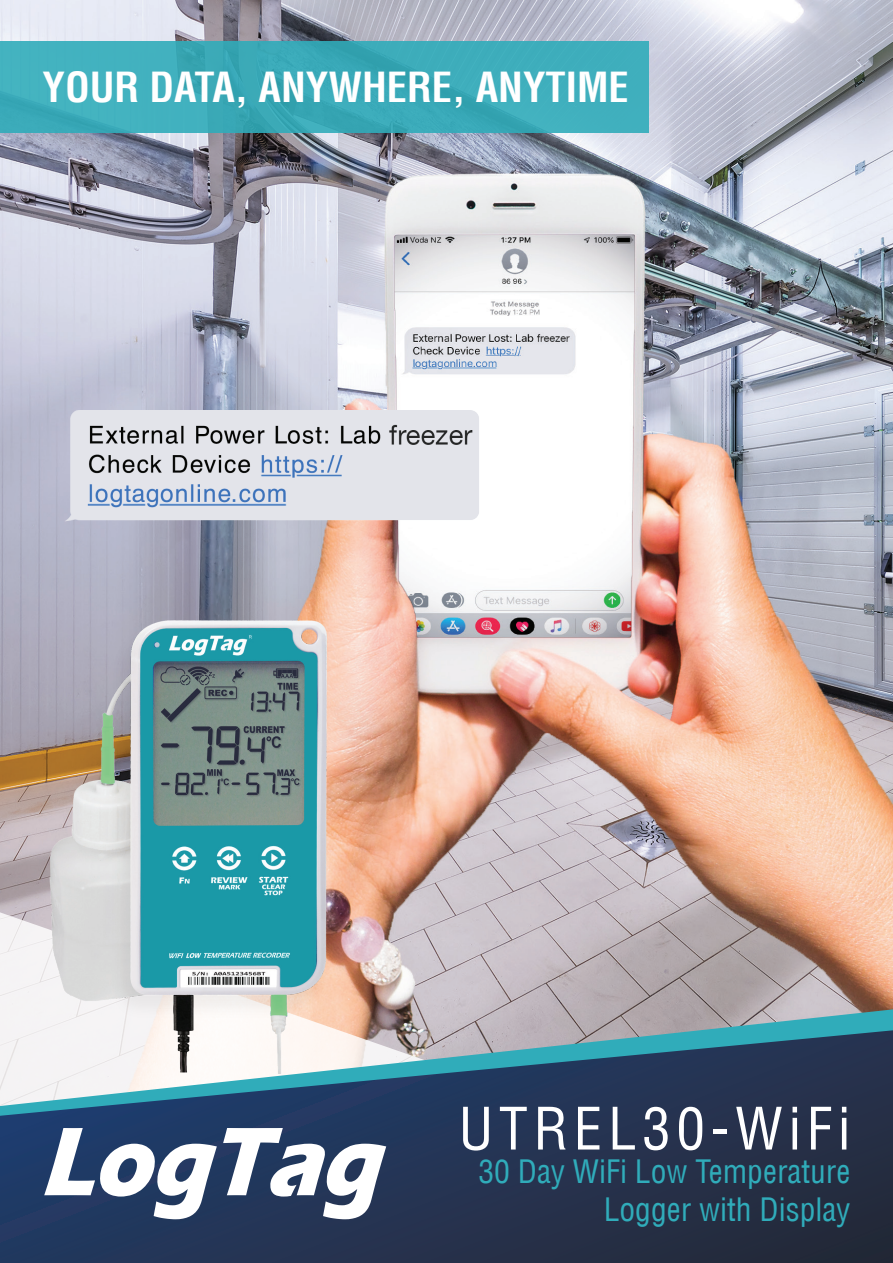
<style>
.page{position:relative;width:893px;height:1263px;background:#fff}
.page>*{position:absolute;margin:0;border:0;box-sizing:border-box;transform-origin:0 0}
.t1{font:condensed 57px "Helvetica LT";letter-spacing:.1em;color:#fff}
.t2{font:700 condensed 40.5px "Helvetica LT";color:#fff}
.t3{font:condensed 31.5px/37.8px "Helvetica LT";color:#30acba;text-align:right}
</style>
<div class="page">
<img style="left:0;top:0;width:893px;height:1009px">
<div style="left:0;top:42px;width:648px;height:91px;background:linear-gradient(to right,#3eadbb,#3babb9)"></div>
<img style="left:58px;top:406px;width:425px;height:124px">
<svg style="left:0;top:908px;width:449px;height:101px;fill:#d0c9d1"></svg>
<svg style="left:0;top:1009px;width:893px;height:21px;background:#9fadb3"></svg>
<svg style="left:0;top:1030px;width:893px;height:233px;background:#324761"></svg>
<svg style="left:44px;top:1128px;width:342px;height:91px"></svg>
<img style="left:30px;top:619px;width:359px;height:454px">
<p class="t2" style="left:43px;top:62px;width:588px">YOUR DATA, ANYWHERE, ANYTIME</p>
<h1 class="t1" style="left:458px;top:1093px;width:393px">UTREL30-WiFi</h1>
<p class="t3" style="left:478px;top:1152px;width:374px">30 Day WiFi Low Temperature<br>Logger with Display</p>
</div>
